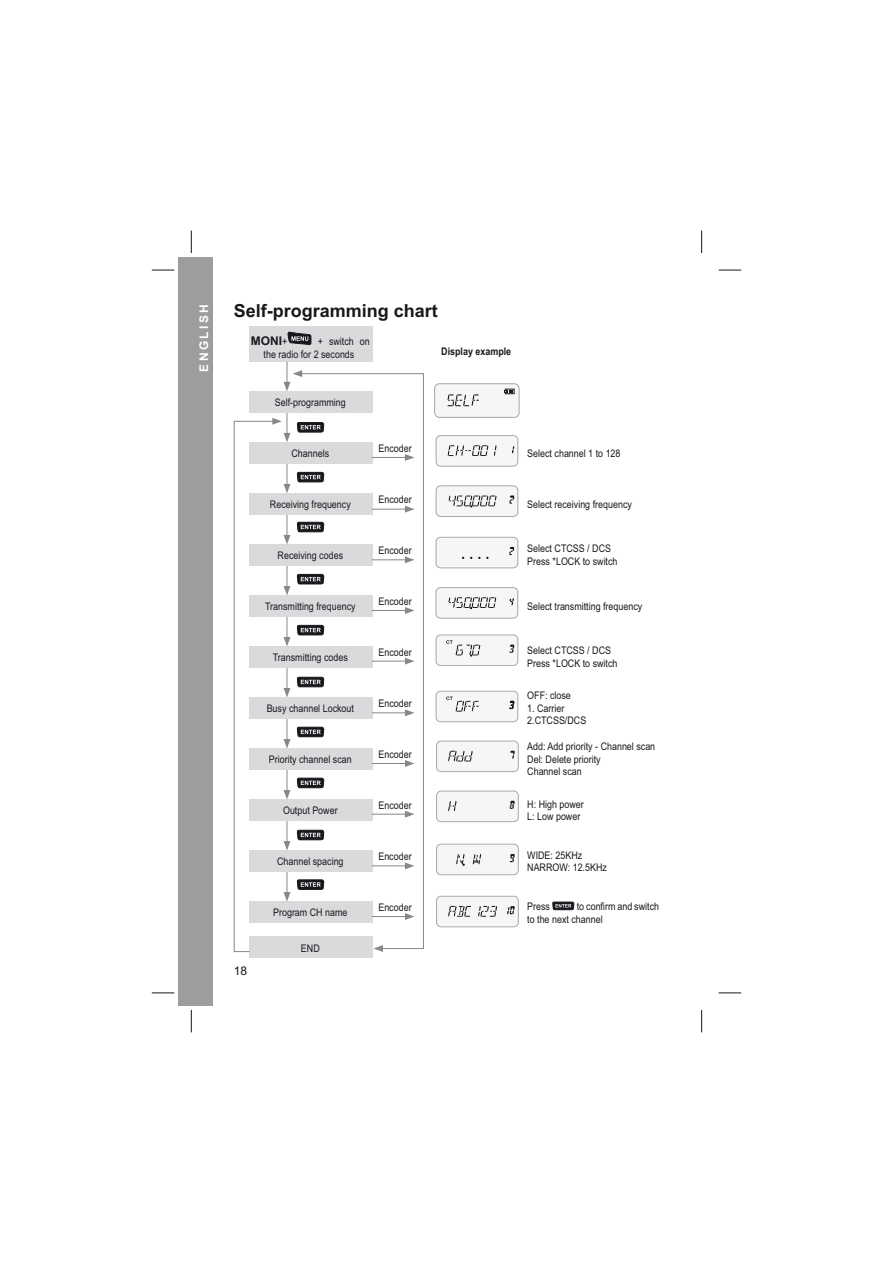
<style>
.page{position:relative;width:893px;height:1263px;background:#fff}
.page>*{position:absolute;margin:0;border:0;box-sizing:border-box;transform-origin:0 0}
.t1{font:700 18px "Arial";color:#1a171c}
.t2{font:700 12px "Arial";letter-spacing:.2em;color:#fff}
.t3{font:700 12px "Arial";color:#1a171c}
.t4{font:12px "Arial";color:#1a171c}
.t5{font:10.5px/12.6px "Arial";color:#1a171c;scale:.85 1}
.t6{font:700 10.5px "Arial";color:#1a171c;scale:.85 1}
.s1{font-weight:400;font-size:10.5px}
</style>
<div class="page">
<div style="left:179px;top:257px;width:34px;height:749px;background:#9c9d9f"></div>
<div style="left:249px;top:392px;width:123px;height:21px;background:#d9dadb"></div>
<div style="left:249px;top:443px;width:123px;height:21px;background:#d9dadb"></div>
<div style="left:249px;top:494px;width:123px;height:21px;background:#d9dadb"></div>
<div style="left:249px;top:545px;width:123px;height:21px;background:#d9dadb"></div>
<div style="left:249px;top:596px;width:123px;height:21px;background:#d9dadb"></div>
<div style="left:249px;top:647px;width:123px;height:21px;background:#d9dadb"></div>
<div style="left:249px;top:698px;width:123px;height:21px;background:#d9dadb"></div>
<div style="left:249px;top:749px;width:123px;height:21px;background:#d9dadb"></div>
<div style="left:249px;top:800px;width:123px;height:21px;background:#d9dadb"></div>
<div style="left:249px;top:851px;width:123px;height:21px;background:#d9dadb"></div>
<div style="left:249px;top:902px;width:123px;height:21px;background:#d9dadb"></div>
<div style="left:249px;top:937px;width:123px;height:21px;background:#d9dadb"></div>
<div style="left:435px;top:384px;width:84px;height:33px;background:#f5f6f6;border-radius:5px"></div>
<div style="left:434px;top:384px;width:85px;height:33px;border:1px solid #a7a8aa;border-radius:5px"></div>
<svg style="left:504px;top:388px;width:11px;height:7px"></svg>
<svg style="left:447px;top:394px;width:32px;height:12px"></svg>
<div style="left:436px;top:791px;width:82px;height:31px;background:#f5f6f6;border-radius:5px"></div>
<div style="left:436px;top:791px;width:83px;height:31px;border:1px solid #a7a8aa;border-radius:5px"></div>
<svg style="left:448px;top:801px;width:9px;height:10px"></svg>
<svg style="left:510px;top:800px;width:5px;height:9px"></svg>
<div style="left:436px;top:741px;width:82px;height:31px;background:#f5f6f6;border-radius:5px"></div>
<div style="left:436px;top:741px;width:83px;height:31px;border:1px solid #a7a8aa;border-radius:5px"></div>
<svg style="left:448px;top:751px;width:25px;height:11px"></svg>
<svg style="left:510px;top:750px;width:5px;height:9px"></svg>
<div style="left:436px;top:844px;width:82px;height:31px;background:#f5f6f6;border-radius:5px"></div>
<div style="left:436px;top:844px;width:83px;height:31px;border:1px solid #a7a8aa;border-radius:5px"></div>
<svg style="left:510px;top:854px;width:5px;height:8px"></svg>
<svg style="left:456px;top:854px;width:9px;height:11px"></svg>
<svg style="left:473px;top:854px;width:8px;height:11px"></svg>
<div style="left:436px;top:896px;width:82px;height:31px;background:#f5f6f6;border-radius:5px"></div>
<div style="left:436px;top:896px;width:83px;height:31px;border:1px solid #a7a8aa;border-radius:5px"></div>
<svg style="left:507px;top:906px;width:8px;height:8px"></svg>
<svg style="left:448px;top:906px;width:23px;height:11px"></svg>
<svg style="left:478px;top:906px;width:19px;height:11px"></svg>
<svg style="left:297px;top:422px;width:2px;height:11px"></svg>
<svg style="left:297px;top:472px;width:2px;height:11px"></svg>
<svg style="left:297px;top:522px;width:2px;height:10px"></svg>
<svg style="left:297px;top:574px;width:2px;height:11px"></svg>
<svg style="left:297px;top:625px;width:2px;height:11px"></svg>
<svg style="left:297px;top:677px;width:2px;height:10px"></svg>
<svg style="left:297px;top:727px;width:2px;height:10px"></svg>
<svg style="left:297px;top:778px;width:2px;height:10px"></svg>
<svg style="left:297px;top:830px;width:2px;height:10px"></svg>
<svg style="left:297px;top:879px;width:2px;height:11px"></svg>
<div style="left:249px;top:326px;width:123px;height:36px;background:#d9dadb"></div>
<div style="left:436px;top:691px;width:82px;height:31px;background:#f5f6f6;border-radius:5px"></div>
<div style="left:436px;top:691px;width:82px;height:31px;border:1px solid #a7a8aa;border-radius:5px"></div>
<svg style="left:446px;top:697px;width:33px;height:15px"></svg>
<svg style="left:509px;top:701px;width:5px;height:8px"></svg>
<div style="left:436px;top:436px;width:82px;height:30px;background:#f5f6f6;border-radius:5px"></div>
<div style="left:436px;top:435px;width:82px;height:32px;border:1px solid #a7a8aa;border-radius:5px"></div>
<svg style="left:494px;top:445px;width:3px;height:11px"></svg>
<svg style="left:448px;top:445px;width:40px;height:11px"></svg>
<svg style="left:512px;top:446px;width:2px;height:7px"></svg>
<div style="left:436px;top:537px;width:82px;height:31px;background:#f5f6f6;border-radius:5px"></div>
<div style="left:436px;top:537px;width:82px;height:31px;border:1px solid #a7a8aa;border-radius:5px"></div>
<svg style="left:509px;top:547px;width:5px;height:8px"></svg>
<div style="left:436px;top:486px;width:82px;height:30px;background:#f5f6f6;border-radius:5px"></div>
<div style="left:436px;top:485px;width:82px;height:32px;border:1px solid #a7a8aa;border-radius:5px"></div>
<svg style="left:509px;top:495px;width:5px;height:9px"></svg>
<svg style="left:448px;top:496px;width:49px;height:11px"></svg>
<div style="left:436px;top:588px;width:82px;height:30px;background:#f5f6f6;border-radius:5px"></div>
<div style="left:436px;top:587px;width:82px;height:32px;border:1px solid #a7a8aa;border-radius:5px"></div>
<svg style="left:509px;top:598px;width:5px;height:7px"></svg>
<svg style="left:448px;top:597px;width:48px;height:12px"></svg>
<div style="left:436px;top:635px;width:82px;height:31px;background:#f5f6f6;border-radius:5px"></div>
<div style="left:436px;top:635px;width:82px;height:31px;border:1px solid #a7a8aa;border-radius:5px"></div>
<svg style="left:446px;top:640px;width:34px;height:16px"></svg>
<svg style="left:509px;top:644px;width:5px;height:9px"></svg>
<svg style="left:299px;top:373px;width:125px;height:576px"></svg>
<svg style="left:284px;top:362px;width:18px;height:29px"></svg>
<svg style="left:373px;top:945px;width:10px;height:7px"></svg>
<svg style="left:233px;top:413px;width:57px;height:539px"></svg>
<svg style="left:287px;top:332px;width:25px;height:13px"></svg>
<svg style="left:552px;top:902px;width:22px;height:8px"></svg>
<svg style="left:152px;top:270px;width:22px;height:1px"></svg>
<svg style="left:719px;top:270px;width:22px;height:1px"></svg>
<svg style="left:152px;top:993px;width:22px;height:1px"></svg>
<svg style="left:719px;top:993px;width:22px;height:1px"></svg>
<svg style="left:191px;top:231px;width:1px;height:22px"></svg>
<svg style="left:191px;top:1010px;width:1px;height:22px"></svg>
<svg style="left:701px;top:231px;width:1px;height:22px"></svg>
<svg style="left:701px;top:1010px;width:1px;height:22px"></svg>
<p class="t2" style="left:200px;top:372px;width:69px;rotate:-90deg">ENGLISH</p>
<h1 class="t1" style="left:234px;top:304px;width:206px">Self-programming chart</h1>
<p class="t3" style="left:251px;top:336px;width:38px">MONI<span class="s1">+</span></p>
<p class="t5" style="left:264px;top:336px;width:127px;text-indent:54px">+ switch on the radio for 2 seconds</p>
<p class="t6" style="left:441px;top:347px;width:84px">Display example</p>
<p class="t4" style="left:234px;top:967px;width:15px">18</p>
<p class="t5" style="left:275px;top:397px;width:85px">Self-programming</p>
<p class="t5" style="left:291px;top:448px;width:46px">Channels</p>
<p class="t5" style="left:270px;top:499px;width:97px">Receiving frequency</p>
<p class="t5" style="left:278px;top:550px;width:79px">Receiving codes</p>
<p class="t5" style="left:265px;top:601px;width:108px">Transmitting frequency</p>
<p class="t5" style="left:273px;top:652px;width:90px">Transmitting codes</p>
<p class="t5" style="left:267px;top:703px;width:104px">Busy channel Lockout</p>
<p class="t5" style="left:269px;top:754px;width:99px">Priority channel scan</p>
<p class="t5" style="left:283px;top:805px;width:66px">Output Power</p>
<p class="t5" style="left:277px;top:856px;width:80px">Channel spacing</p>
<p class="t5" style="left:273px;top:907px;width:89px">Program CH name</p>
<p class="t5" style="left:301px;top:943px;width:24px">END</p>
<p class="t5" style="left:378px;top:443px;width:41px">Encoder</p>
<p class="t5" style="left:378px;top:494px;width:41px">Encoder</p>
<p class="t5" style="left:527px;top:448px;width:111px">Select channel 1 to 128</p>
<p class="t5" style="left:527px;top:499px;width:125px">Select receiving frequency</p>
<p class="t5" style="left:378px;top:545px;width:41px">Encoder</p>
<p class="t5" style="left:527px;top:543px;width:108px">Select CTCSS / DCS<br>Press *LOCK to switch</p>
<p class="t5" style="left:378px;top:596px;width:41px">Encoder</p>
<p class="t5" style="left:527px;top:601px;width:137px">Select transmitting frequency</p>
<p class="t5" style="left:378px;top:647px;width:41px">Encoder</p>
<p class="t5" style="left:527px;top:646px;width:108px">Select CTCSS / DCS<br>Press *LOCK to switch</p>
<p class="t5" style="left:378px;top:698px;width:41px">Encoder</p>
<p class="t5" style="left:527px;top:690px;width:53px">OFF: close</p>
<p class="t5" style="left:527px;top:703px;width:71px">1. Carrier<br>2.CTCSS/DCS</p>
<p class="t5" style="left:378px;top:749px;width:41px">Encoder</p>
<p class="t5" style="left:527px;top:741px;width:152px">Add: Add priority - Channel scan<br>Del: Delete priority<br>Channel scan</p>
<p class="t5" style="left:378px;top:800px;width:41px">Encoder</p>
<p class="t5" style="left:527px;top:799px;width:68px">H: High power<br>L: Low power</p>
<p class="t5" style="left:378px;top:851px;width:41px">Encoder</p>
<p class="t5" style="left:527px;top:850px;width:95px">WIDE: 25KHz<br>NARROW: 12.5KHz</p>
<p class="t5" style="left:527px;top:901px;width:157px;text-indent:50px">to confirm and switch to the next channel</p>
<p class="t5" style="left:378px;top:902px;width:41px">Encoder</p>
<p class="t5" style="left:527px;top:901px;width:28px">Press</p>
</div>
